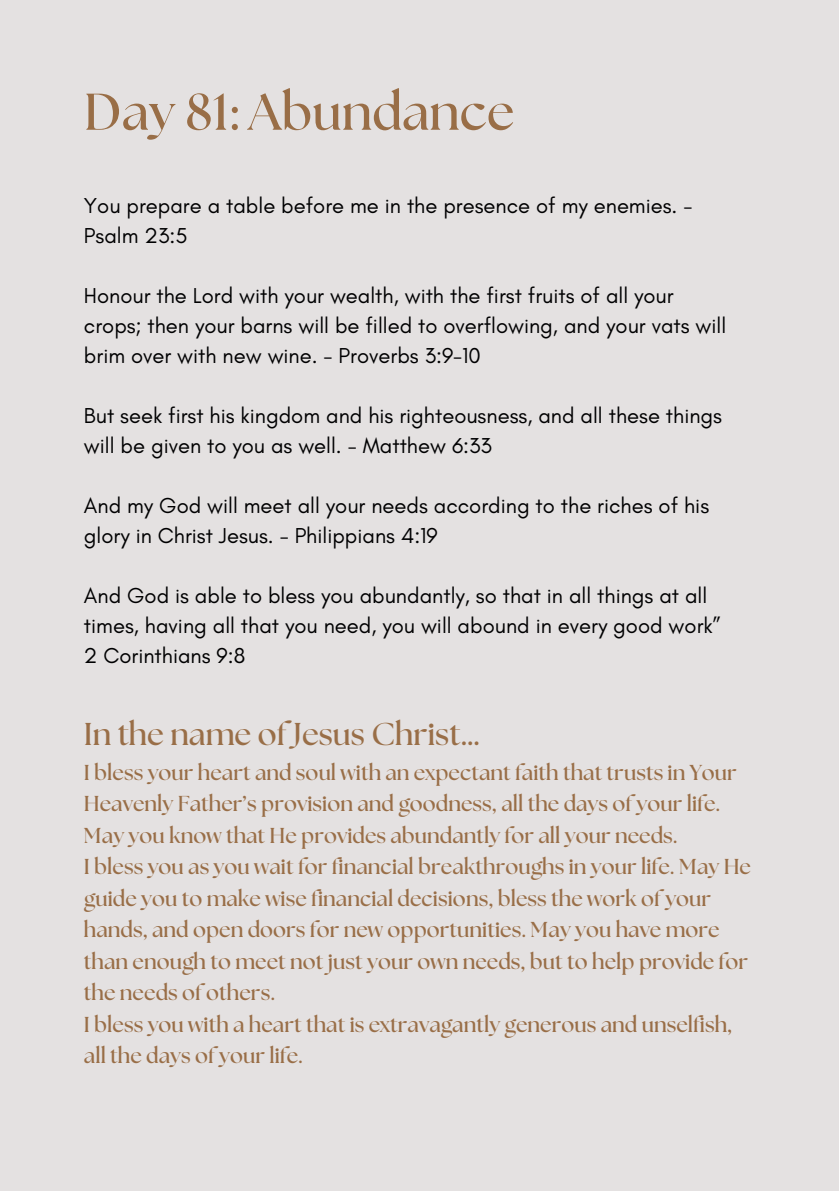
<style>
.page{position:relative;width:839px;height:1191px;background:#fff}
.page>*{position:absolute;margin:0;border:0;box-sizing:border-box;transform-origin:0 0}
.t1{font:700 51.6px "The Seasons";color:#996e47}
.t2{font:700 31.6px "The Seasons";color:#996e47}
.t3{font:22px/30px "Glacial Indifference";color:#000001}
.t4{font:700 21.6px/31.6px "The Seasons";color:#996e47}
</style>
<div class="page">
<div style="left:0;top:0;width:838px;height:1191px;background:#e4e1e1"></div>
<p class="t1" style="left:84px;top:88px;width:432px">Day 81: Abundance</p>
<h1 class="t3" style="left:84px;top:190px;width:610px">You prepare a table before me in the presence of my enemies. -<br>Psalm 23:5</h1>
<p class="t3" style="left:84px;top:280px;width:643px">Honour the Lord with your wealth, with the first fruits of all your crops; then your barns will be filled to overflowing, and your vats will brim over with new wine. - Proverbs 3:9-10</p>
<p class="t3" style="left:84px;top:400px;width:639px">But seek first his kingdom and his righteousness, and all these things will be given to you as well. - Matthew 6:33</p>
<p class="t3" style="left:84px;top:490px;width:626px">And my God will meet all your needs according to the riches of his glory in Christ Jesus. - Philippians 4:19</p>
<p class="t3" style="left:84px;top:580px;width:638px">And God is able to bless you abundantly, so that in all things at all times, having all that you need, you will abound in every good work”<br>2 Corinthians 9:8</p>
<h2 class="t2" style="left:84px;top:720px;width:396px">In the name of Jesus Christ…</h2>
<h2 class="t4" style="left:84px;top:757px;width:668px">I bless your heart and soul with an expectant faith that trusts in Your Heavenly Father’s provision and goodness, all the days of your life.<br>May you know that He provides abundantly for all your needs.<br>I bless you as you wait for financial breakthroughs in your life. May He guide you to make wise financial decisions, bless the work of your hands, and open doors for new opportunities. May you have more than enough to meet not just your own needs, but to help provide for the needs of others.<br>I bless you with a heart that is extravagantly generous and unselfish, all the days of your life.</h2>
</div>
